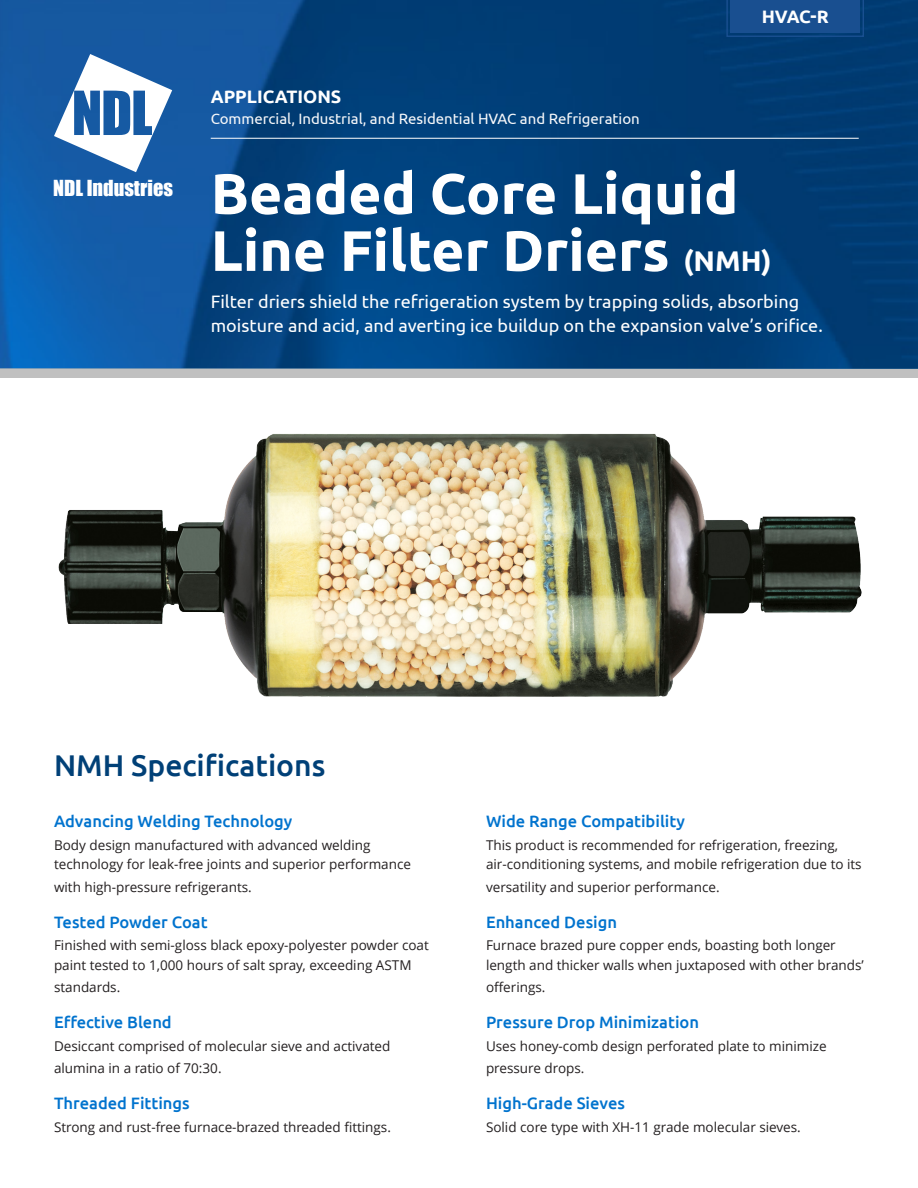
<style>
.page{position:relative;width:918px;height:1188px;background:#fff}
.page>*{position:absolute;margin:0;border:0;box-sizing:border-box;transform-origin:0 0}
.t1{font:700 57px/57px "Ubuntu";color:#fff}
.t2{font:500 30px "Ubuntu";color:#004077}
.t3{font:20.4px "Impact";color:#fff}
.t4{font:18px/24px "Ubuntu";color:#fff}
.t5{font:700 18px "Ubuntu";color:#fff}
.t6{font:500 16.5px "Ubuntu";color:#0073ce}
.t7{font:15px "Ubuntu";color:#f7f8fa}
.t8{font:13.5px/19.5px "Open Sans";color:#231f20}
.s1{font-size:28.5px}
</style>
<div class="page">
<div style="left:0;top:360px;width:918px;height:18px;background:#c0c0c0"></div>
<img style="left:58px;top:433px;width:804px;height:264px">
<img style="left:0;top:0;width:918px;height:369px">
<svg style="left:54px;top:54px;width:118px;height:118px"></svg>
<hr style="left:211px;top:138px;width:648px;height:1px;background:#fff">
<svg style="left:726px;top:0;width:139px;height:38px;background:#154c8c"></svg>
<p class="t3" style="left:53px;top:173px;width:121px">NDL Industries</p>
<p class="t5" style="left:211px;top:85px;width:132px">APPLICATIONS</p>
<p class="t7" style="left:211px;top:109px;width:431px">Commercial, Industrial, and Residential HVAC and Refrigeration</p>
<p class="t5" style="left:762px;top:6px;width:69px">HVAC-R</p>
<p class="t1" style="left:211px;top:164px;width:563px">Beaded Core Liquid<br>Line Filter Driers <span class="s1">(NMH)</span></p>
<p class="t4" style="left:211px;top:289px;width:614px">Filter driers shield the refrigeration system by trapping solids, absorbing moisture and acid, and averting ice buildup on the expansion valve’s orifice.</p>
<p class="t2" style="left:54px;top:746px;width:273px">NMH Specifications</p>
<p class="t6" style="left:54px;top:810px;width:240px">Advancing Welding Technology</p>
<p class="t8" style="left:54px;top:835px;width:359px">Body design manufactured with advanced welding technology for leak-free joints and superior performance</p>
<p class="t8" style="left:54px;top:877px;width:199px">with high-pressure refrigerants.</p>
<p class="t6" style="left:54px;top:911px;width:155px">Tested Powder Coat</p>
<p class="t8" style="left:54px;top:936px;width:376px">Finished with semi-gloss black epoxy-polyester powder coat paint tested to 1,000 hours of salt spray, exceeding ASTM</p>
<p class="t8" style="left:54px;top:978px;width:68px">standards.</p>
<p class="t6" style="left:54px;top:1012px;width:119px">Effective Blend</p>
<p class="t8" style="left:54px;top:1035px;width:338px;line-height:22.5px">Desiccant comprised of molecular sieve and activated alumina in a ratio of 70:30.</p>
<p class="t6" style="left:54px;top:1093px;width:137px">Threaded Fittings</p>
<p class="t8" style="left:54px;top:1118px;width:339px">Strong and rust-free furnace-brazed threaded fittings.</p>
<p class="t6" style="left:486px;top:810px;width:200px">Wide Range Compatibility</p>
<p class="t8" style="left:486px;top:835px;width:377px">This product is recommended for refrigeration, freezing, air-conditioning systems, and mobile refrigeration due to its</p>
<p class="t8" style="left:486px;top:877px;width:235px">versatility and superior performance.</p>
<p class="t6" style="left:486px;top:911px;width:133px">Enhanced Design</p>
<p class="t8" style="left:486px;top:936px;width:379px">Furnace brazed pure copper ends, boasting both longer length and thicker walls when juxtaposed with other brands’</p>
<p class="t8" style="left:486px;top:978px;width:61px">offerings.</p>
<p class="t6" style="left:486px;top:1012px;width:215px">Pressure Drop Minimization</p>
<p class="t8" style="left:486px;top:1035px;width:342px;line-height:22.5px">Uses honey-comb design perforated plate to minimize pressure drops.</p>
<p class="t6" style="left:486px;top:1093px;width:141px">High-Grade Sieves</p>
<p class="t8" style="left:486px;top:1118px;width:316px">Solid core type with XH-11 grade molecular sieves.</p>
</div>
